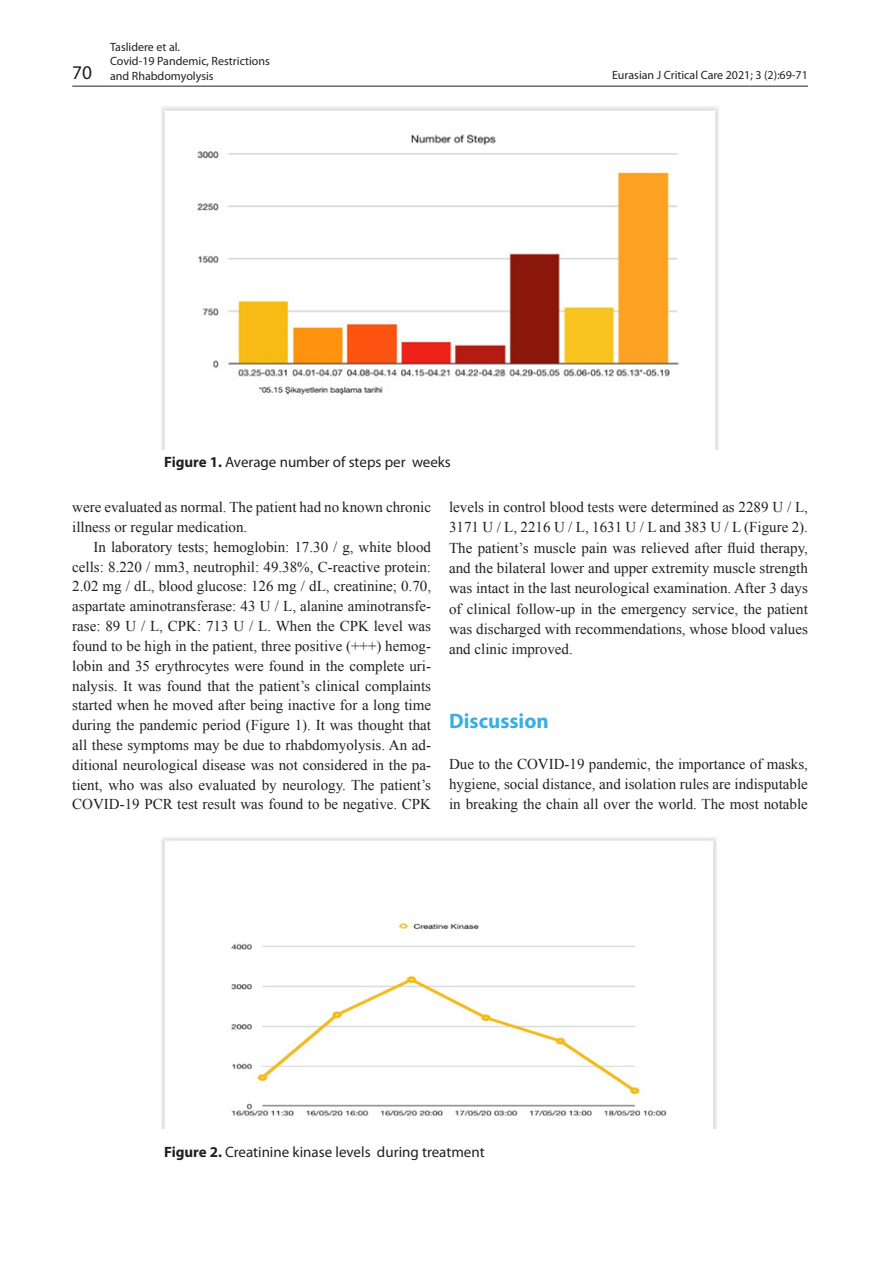
<style>
.page{position:relative;width:893px;height:1263px;background:#fff}
.page>*{position:absolute;margin:0;border:0;box-sizing:border-box;transform-origin:0 0}
.t1{font:700 21px "Myriad Pro";color:#3aaee3}
.t2{font:19.5px "Myriad Pro";color:#231f20}
.Body{font:15px/19.8px "Times New Roman";color:#231f20;text-align:justify}
.t3{font:15px "Myriad Pro";color:#231f20}
.t4{font:12px/14.4px "Myriad Pro";color:#231f20}
.s1{font-weight:700}
</style>
<div class="page">
<hr style="left:72px;top:86px;width:736px;height:1px;background:#231f20">
<img style="left:162px;top:106px;width:556px;height:344px">
<img style="left:162px;top:838px;width:554px;height:290px">
<p class="t4" style="left:110px;top:39px;width:161px">Taslidere et al.<br>Covid-19 Pandemic, Restrictions and Rhabdomyolysis</p>
<h2 class="t2" style="left:72px;top:61px;width:22px">70</h2>
<p class="t4" style="left:612px;top:68px;width:197px">Eurasian J Critical Care 2021; 3 (2):69-71</p>
<p class="t3" style="left:164px;top:453px;width:288px"><span class="s1">Figure 1.</span> Average number of steps per weeks</p>
<p class="Body" style="left:72px;top:497px;width:360px">were evaluated as normal. The patient had no known chronic illness or regular medication.</p>
<p class="Body" style="left:72px;top:537px;width:360px;text-indent:21px">In laboratory tests; hemoglobin: 17.30 / g, white blood cells: 8.220 / mm3, neutrophil: 49.38%, C-reactive protein:<br>2.02 mg / dL, blood glucose: 126 mg / dL, creatinine; 0.70, aspartate aminotransferase: 43 U / L, alanine aminotransfe&shy;rase: 89 U / L, CPK: 713 U / L. When the CPK level was found to be high in the patient, three positive (+++) hemog&shy;lobin and 35 erythrocytes were found in the complete uri&shy;nalysis. It was found that the patient’s clinical complaints started when he moved after being inactive for a long time during the pandemic period (Figure 1). It was thought that all these symptoms may be due to rhabdomyolysis. An ad&shy;ditional neurological disease was not considered in the pa&shy;tient, who was also evaluated by neurology. The patient’s COVID-19 PCR test result was found to be negative. CPK</p>
<p class="Body" style="left:449px;top:497px;width:360px;line-height:20.2px">levels in control blood tests were determined as 2289 U / L, 3171 U / L, 2216 U / L, 1631 U / L and 383 U / L (Figure 2).<br>The patient’s muscle pain was relieved after fluid therapy, and the bilateral lower and upper extremity muscle strength was intact in the last neurological examination. After 3 days of clinical follow-up in the emergency service, the patient was discharged with recommendations, whose blood values and clinic improved.</p>
<p class="t1" style="left:449px;top:707px;width:101px">Discussion</p>
<p class="Body" style="left:449px;top:753px;width:360px;line-height:20.2px">Due to the COVID-19 pandemic, the importance of masks, hygiene, social distance, and isolation rules are indisputable in breaking the chain all over the world. The most notable</p>
<p class="t3" style="left:164px;top:1142px;width:322px"><span class="s1">Figure 2.</span> Creatinine kinase levels during treatment</p>
</div>
